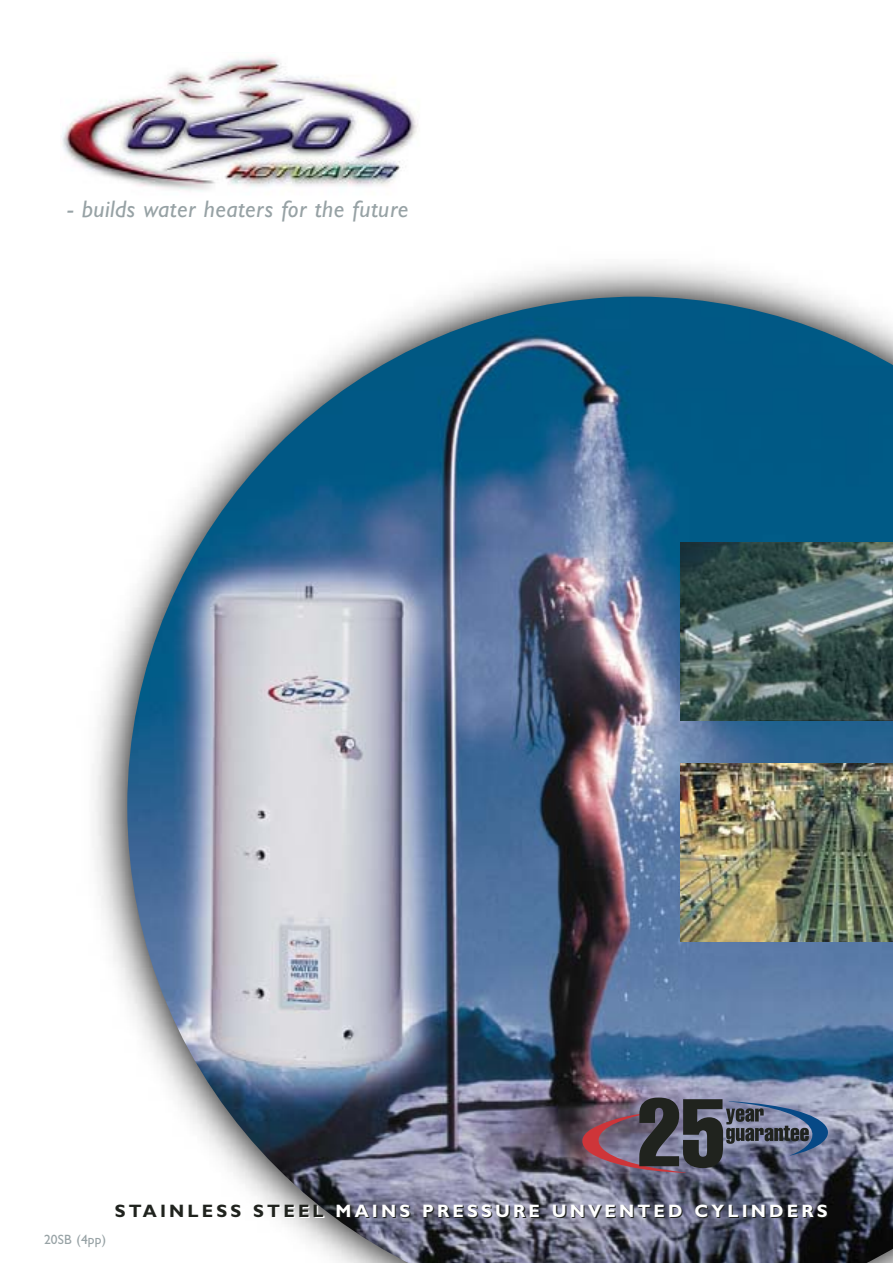
<style>
.page{position:relative;width:893px;height:1263px;background:#fff}
.page>*{position:absolute;margin:0;border:0;box-sizing:border-box;transform-origin:0 0}
.t1{font:italic 24px "Gill Alt One";letter-spacing:.02em;color:#97a2a5}
.t2{font:700 18px "Gill Alt One";letter-spacing:.175em;color:#fff}
.t3{font:13.5px "Gill Alt One";letter-spacing:.015em;color:#97a2a5}
.s1{color:#20231e}
</style>
<div class="page">
<img style="left:95px;top:264px;width:728px;height:731px">
<img style="left:127px;top:297px;width:766px;height:965px">
<img style="left:61px;top:55px;width:357px;height:137px">
<img style="left:680px;top:542px;width:213px;height:179px">
<img style="left:680px;top:763px;width:213px;height:179px">
<svg style="left:575px;top:1097px;width:254px;height:76px;background:#615b6c"></svg>
<h1 class="t1" style="left:68px;top:201px;width:342px">- builds water heaters for the future</h1>
<p class="t3" style="left:44px;top:1234px;width:64px">20SB (4pp)</p>
<p class="t2" style="left:115px;top:1205px;width:714px"><span class="s1">STAINLESS STEEL</span> MAINS PRESSURE UNVENTED CYLINDERS</p>
</div>
